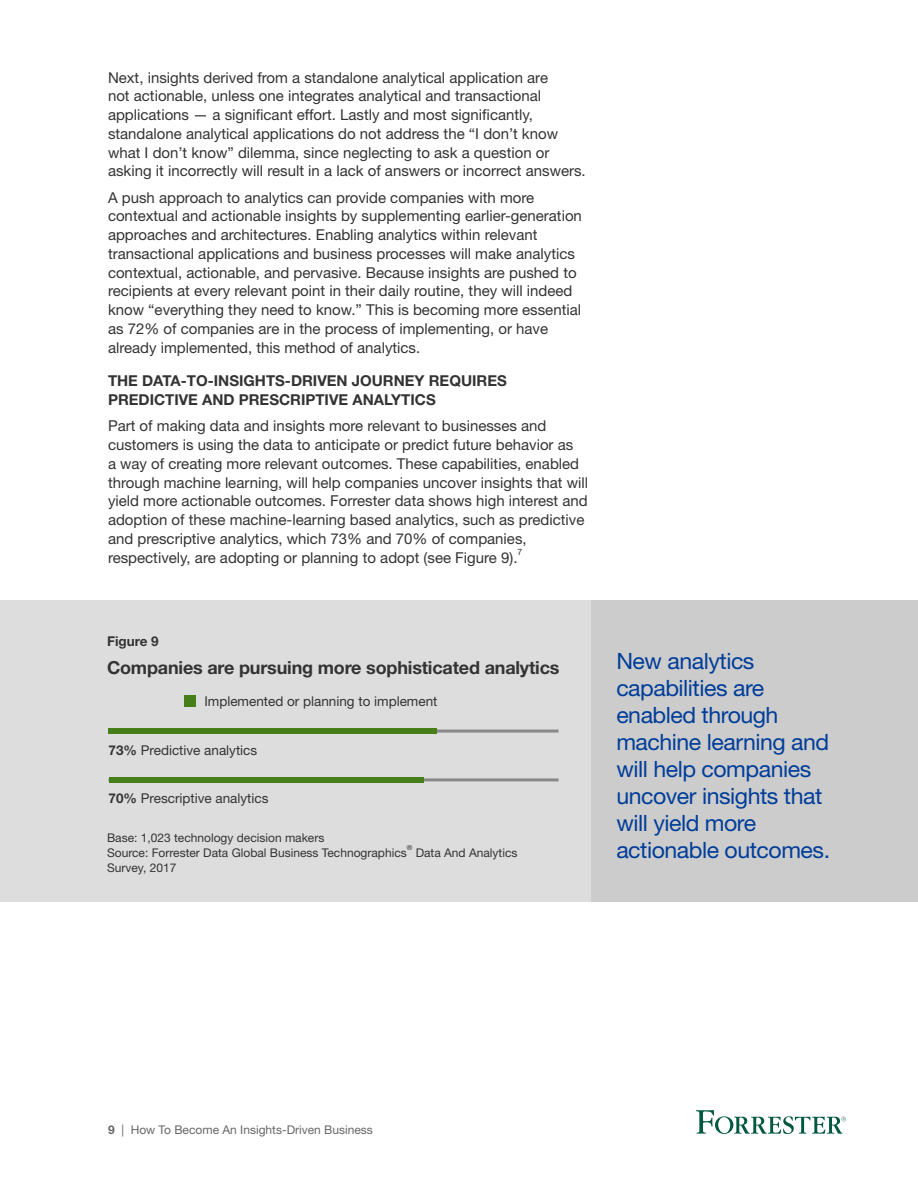
<style>
.page{position:relative;width:918px;height:1188px;background:#fff}
.page>*{position:absolute;margin:0;border:0;box-sizing:border-box;transform-origin:0 0}
.t1{font:22.5px/27px "Helvetica Neue LT Std";letter-spacing:-.02em;color:#003d99}
.t2{font:700 18px "Helvetica Neue LT Std";letter-spacing:-.01em;color:#333}
.t3{font:15px/18.8px "Helvetica Neue LT Std";color:#333}
.t4{font:700 15px/18.8px "Helvetica Neue LT Std";color:#333}
.t5{font:13.5px "Helvetica Neue LT Std";color:#333}
.t6{font:700 13.5px "Helvetica Neue LT Std";color:#333}
.t7{font:12px/15px "Helvetica Neue LT Std";color:#333}
.t8{font:12px "Helvetica Neue LT Std";color:#666}
.t9{font:8.7px "Helvetica Neue LT Std";color:#333}
.t10{font:7.05px "Helvetica Neue LT Std";color:#333}
.s1{font-weight:700}
</style>
<div class="page">
<svg style="left:696px;top:1110px;width:150px;height:24px"></svg>
<div style="left:0;top:601px;width:918px;height:301px;background:#ddd"></div>
<div style="left:591px;top:601px;width:327px;height:301px;background:#ccc"></div>
<div style="left:184px;top:695px;width:12px;height:12px;background:#467f1a"></div>
<hr style="left:109px;top:778px;width:450px;height:3px;background:#888">
<hr style="left:109px;top:730px;width:450px;height:3px;background:#888">
<div style="left:109px;top:777px;width:315px;height:6px;background:#467f1a"></div>
<div style="left:109px;top:728px;width:328px;height:6px;background:#467f1a"></div>
<p class="t3" style="left:108px;top:68px;width:479px">Next, insights derived from a standalone analytical application are<br>not actionable, unless one integrates analytical and transactional applications — a significant effort. Lastly and most significantly, standalone analytical applications do not address the “I don’t know what I don’t know” dilemma, since neglecting to ask a question or asking it incorrectly will result in a lack of answers or incorrect answers.</p>
<p class="t3" style="left:108px;top:188px;width:475px">A push approach to analytics can provide companies with more contextual and actionable insights by supplementing earlier-generation approaches and architectures. Enabling analytics within relevant transactional applications and business processes will make analytics contextual, actionable, and pervasive. Because insights are pushed to recipients at every relevant point in their daily routine, they will indeed know “everything they need to know.” This is becoming more essential as 72% of companies are in the process of implementing, or have already implemented, this method of analytics.</p>
<p class="t4" style="left:108px;top:371px;width:400px">THE DATA-TO-INSIGHTS-DRIVEN JOURNEY REQUIRES<br>PREDICTIVE AND PRESCRIPTIVE ANALYTICS</p>
<p class="t3" style="left:108px;top:417px;width:482px">Part of making data and insights more relevant to businesses and customers is using the data to anticipate or predict future behavior as<br>a way of creating more relevant outcomes. These capabilities, enabled through machine learning, will help companies uncover insights that will yield more actionable outcomes. Forrester data shows high interest and adoption of these machine-learning based analytics, such as predictive and prescriptive analytics, which 73% and 70% of companies, respectively, are adopting or planning to adopt (see Figure 9).</p>
<p class="t9" style="left:518px;top:546px;width:6px">7</p>
<p class="t6" style="left:107px;top:633px;width:53px">Figure 9</p>
<p class="t2" style="left:107px;top:657px;width:454px">Companies are pursuing more sophisticated analytics</p>
<p class="t5" style="left:204px;top:693px;width:235px">Implemented or planning to implement</p>
<p class="t5" style="left:109px;top:742px;width:150px"><span class="s1">73%</span> Predictive analytics</p>
<p class="t5" style="left:109px;top:790px;width:162px"><span class="s1">70%</span> Prescriptive analytics</p>
<p class="t7" style="left:107px;top:830px;width:301px">Base: 1,023 technology decision makers<br>Source: Forrester Data Global Business Technographics</p>
<p class="t10" style="left:407px;top:843px;width:7px">®</p>
<p class="t7" style="left:416px;top:845px;width:103px">Data And Analytics</p>
<p class="t7" style="left:107px;top:860px;width:71px">Survey, 2017</p>
<h1 class="t1" style="left:616px;top:647px;width:215px">New analytics capabilities are enabled through machine learning and will help companies uncover insights that will yield more actionable outcomes.</h1>
<p class="t8" style="left:108px;top:1123px;width:266px"><span class="s1">9</span> | How To Become An Insights-Driven Business</p>
</div>
